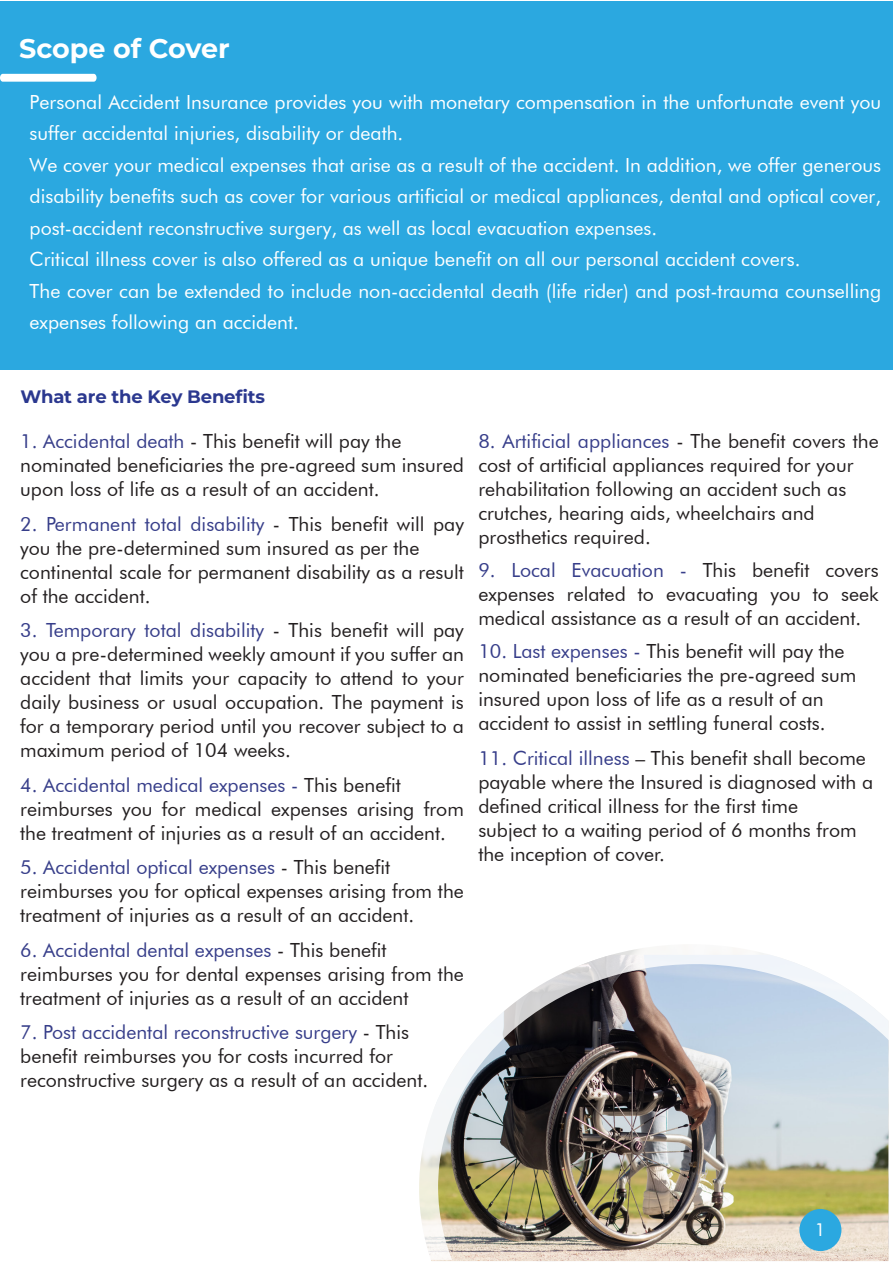
<style>
.page{position:relative;width:893px;height:1263px;background:#fff}
.page>*{position:absolute;margin:0;border:0;box-sizing:border-box;transform-origin:0 0}
.t1{font:700 27px "Montserrat";color:#fff}
.t2{font:19.5px/24px "Futura BT";color:#231f20}
.t3{font:19.5px/31.5px "Futura BT";color:#fff}
.t4{font:700 18px "Montserrat";letter-spacing:-.01em;color:#2b388f}
.t5{font:18px "Futura BT";color:#fff}
.s1{color:#373e8a}
</style>
<div class="page">
<div style="left:0;top:2px;width:893px;height:368px;background:#2ba8e0"></div>
<svg style="left:0;top:74px;width:97px;height:8px"></svg>
<img style="left:419px;top:948px;width:470px;height:312px">
<div style="left:799px;top:1209px;width:42px;height:42px;background:#2ba8e0;border-radius:50%"></div>
<h1 class="t1" style="left:19px;top:31px;width:212px">Scope of Cover</h1>
<p class="t3" style="left:30px;top:86px;width:853px">Personal Accident Insurance provides you with monetary compensation in the unfortunate event you suffer accidental injuries, disability or death.<br>We cover your medical expenses that arise as a result of the accident. In addition, we offer generous disability benefits such as cover for various artificial or medical appliances, dental and optical cover, post-accident reconstructive surgery, as well as local evacuation expenses.<br>Critical illness cover is also offered as a unique benefit on all our personal accident covers.<br>The cover can be extended to include non-accidental death (life rider) and post-trauma counselling expenses following an accident.</p>
<p class="t4" style="left:20px;top:384px;width:246px">What are the Key Benefits</p>
<p class="t2" style="left:20px;top:429px;width:445px"><span class="s1">1. Accidental death</span> - This benefit will pay the nominated beneficiaries the pre-agreed sum insured upon loss of life as a result of an accident.</p>
<p class="t2" style="left:20px;top:512px;width:445px"><span class="s1">2. Permanent total disability</span> - This benefit will pay you the pre-determined sum insured as per the continental scale for permanent disability as a result of the accident.</p>
<p class="t2" style="left:20px;top:618px;width:445px;text-align:justify"><span class="s1">3. Temporary total disability</span> - This benefit will pay you a pre-determined weekly amount if you suffer an accident that limits your capacity to attend to your daily business or usual occupation. The payment is for a temporary period until you recover subject to a maximum period of 104 weeks.</p>
<p class="t2" style="left:20px;top:773px;width:445px"><span class="s1">4. Accidental medical expenses -</span> This benefit reimburses you for medical expenses arising from the treatment of injuries as a result of an accident.</p>
<p class="t2" style="left:20px;top:855px;width:445px"><span class="s1">5. Accidental optical expenses</span> - This benefit reimburses you for optical expenses arising from the treatment of injuries as a result of an accident.</p>
<p class="t2" style="left:20px;top:938px;width:445px"><span class="s1">6. Accidental dental expenses</span> - This benefit reimburses you for dental expenses arising from the treatment of injuries as a result of an accident</p>
<p class="t2" style="left:20px;top:1020px;width:409px"><span class="s1">7. Post accidental reconstructive surgery</span> - This benefit reimburses you for costs incurred for reconstructive surgery as a result of an accident.</p>
<p class="t2" style="left:478px;top:429px;width:402px"><span class="s1">8. Artificial appliances</span> - The benefit covers the cost of artificial appliances required for your rehabilitation following an accident such as crutches, hearing aids, wheelchairs and prosthetics required.</p>
<p class="t2" style="left:478px;top:558px;width:402px;text-align:justify"><span class="s1">9. Local Evacuation -</span> This benefit covers expenses related to evacuating you to seek medical assistance as a result of an accident.</p>
<p class="t2" style="left:478px;top:639px;width:379px"><span class="s1">10. Last expenses -</span> This benefit will pay the nominated beneficiaries the pre-agreed sum insured upon loss of life as a result of an accident to assist in settling funeral costs.</p>
<p class="t2" style="left:478px;top:745px;width:396px"><span class="s1">11. Critical illness</span> – This benefit shall become payable where the Insured is diagnosed with a defined critical illness for the first time<br>subject to a waiting period of 6 months from the inception of cover.</p>
<p class="t5" style="left:815px;top:1218px;width:12px">1</p>
</div>
